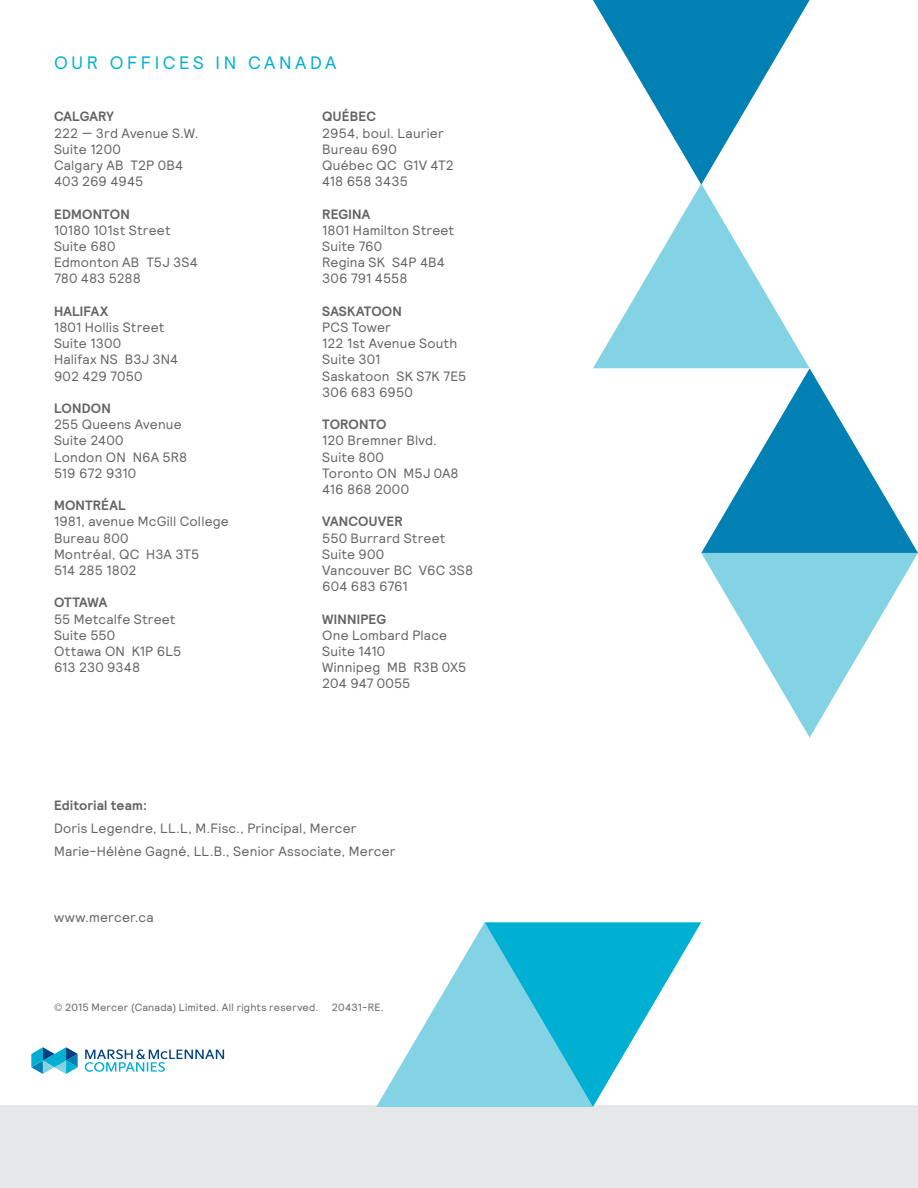
<style>
.page{position:relative;width:918px;height:1188px;background:#fff}
.page>*{position:absolute;margin:0;border:0;box-sizing:border-box;transform-origin:0 0}
.t1{font:18px "Relative";letter-spacing:.2em;color:#00b0d3}
.t2{font:13.5px/16.2px "Relative";letter-spacing:.01em;color:#636366}
.t3{font:700 13.5px "Relative";letter-spacing:.015em;color:#636366}
.t4{font:10.5px "Relative";letter-spacing:.025em;color:#636366}
</style>
<div class="page">
<div style="left:0;top:1106px;width:918px;height:82px;background:#e6e7e9"></div>
<svg style="left:85px;top:1049px;width:139px;height:23px"></svg>
<svg style="left:31px;top:1047px;width:47px;height:27px"></svg>
<svg style="left:376px;top:922px;width:325px;height:185px"></svg>
<svg style="left:593px;top:0;width:325px;height:738px"></svg>
<h1 class="t1" style="left:54px;top:51px;width:284px">OUR OFFICES IN CANADA</h1>
<p class="t3" style="left:54px;top:108px;width:61px">CALGARY</p>
<p class="t2" style="left:54px;top:124px;width:146px">222 — 3rd Avenue S.W.<br>Suite 1200<br>Calgary AB T2P 0B4<br>403 269 4945</p>
<p class="t3" style="left:54px;top:205px;width:77px">EDMONTON</p>
<p class="t2" style="left:54px;top:221px;width:145px">10180 101st Street<br>Suite 680<br>Edmonton AB T5J 3S4<br>780 483 5288</p>
<p class="t3" style="left:54px;top:302px;width:56px">HALIFAX</p>
<p class="t2" style="left:54px;top:319px;width:126px">1801 Hollis Street<br>Suite 1300<br>Halifax NS B3J 3N4<br>902 429 7050</p>
<p class="t3" style="left:54px;top:399px;width:58px">LONDON</p>
<p class="t2" style="left:54px;top:416px;width:135px">255 Queens Avenue<br>Suite 2400<br>London ON N6A 5R8<br>519 672 9310</p>
<p class="t3" style="left:54px;top:497px;width:74px">MONTRÉAL</p>
<p class="t2" style="left:54px;top:513px;width:176px">1981, avenue McGill College<br>Bureau 800<br>Montréal, QC H3A 3T5<br>514 285 1802</p>
<p class="t3" style="left:54px;top:594px;width:55px">OTTAWA</p>
<p class="t2" style="left:54px;top:610px;width:129px">55 Metcalfe Street<br>Suite 550<br>Ottawa ON K1P 6L5<br>613 230 9348</p>
<p class="t3" style="left:322px;top:108px;width:55px">QUÉBEC</p>
<p class="t2" style="left:322px;top:124px;width:133px">2954, boul. Laurier<br>Bureau 690<br>Québec QC G1V 4T2<br>418 658 3435</p>
<p class="t3" style="left:322px;top:205px;width:50px">REGINA</p>
<p class="t2" style="left:322px;top:221px;width:134px">1801 Hamilton Street<br>Suite 760<br>Regina SK S4P 4B4<br>306 791 4558</p>
<p class="t3" style="left:322px;top:302px;width:81px">SASKATOON</p>
<p class="t2" style="left:322px;top:319px;width:146px">PCS Tower<br>122 1st Avenue South<br>Suite 301<br>Saskatoon SK S7K 7E5<br>306 683 6950</p>
<p class="t3" style="left:322px;top:416px;width:66px">TORONTO</p>
<p class="t2" style="left:322px;top:432px;width:138px">120 Bremner Blvd.<br>Suite 800<br>Toronto ON M5J 0A8<br>416 868 2000</p>
<p class="t3" style="left:322px;top:513px;width:82px">VANCOUVER</p>
<p class="t2" style="left:322px;top:529px;width:153px">550 Burrard Street<br>Suite 900<br>Vancouver BC V6C 3S8<br>604 683 6761</p>
<p class="t3" style="left:322px;top:610px;width:65px">WINNIPEG</p>
<p class="t2" style="left:322px;top:626px;width:146px">One Lombard Place<br>Suite 1410<br>Winnipeg MB R3B 0X5<br>204 947 0055</p>
<p class="t3" style="left:54px;top:796px;width:94px">Editorial team:</p>
<p class="t2" style="left:54px;top:816px;width:343px;line-height:23px">Doris Legendre, LL.L, M.Fisc., Principal, Mercer<br>Marie-Hélène Gagné, LL.B., Senior Associate, Mercer</p>
<p class="t2" style="left:54px;top:909px;width:101px">www.mercer.ca</p>
<p class="t4" style="left:54px;top:1001px;width:266px">© 2015 Mercer (Canada) Limited. All rights reserved.</p>
<p class="t4" style="left:332px;top:1001px;width:53px">20431-RE.</p>
</div>
